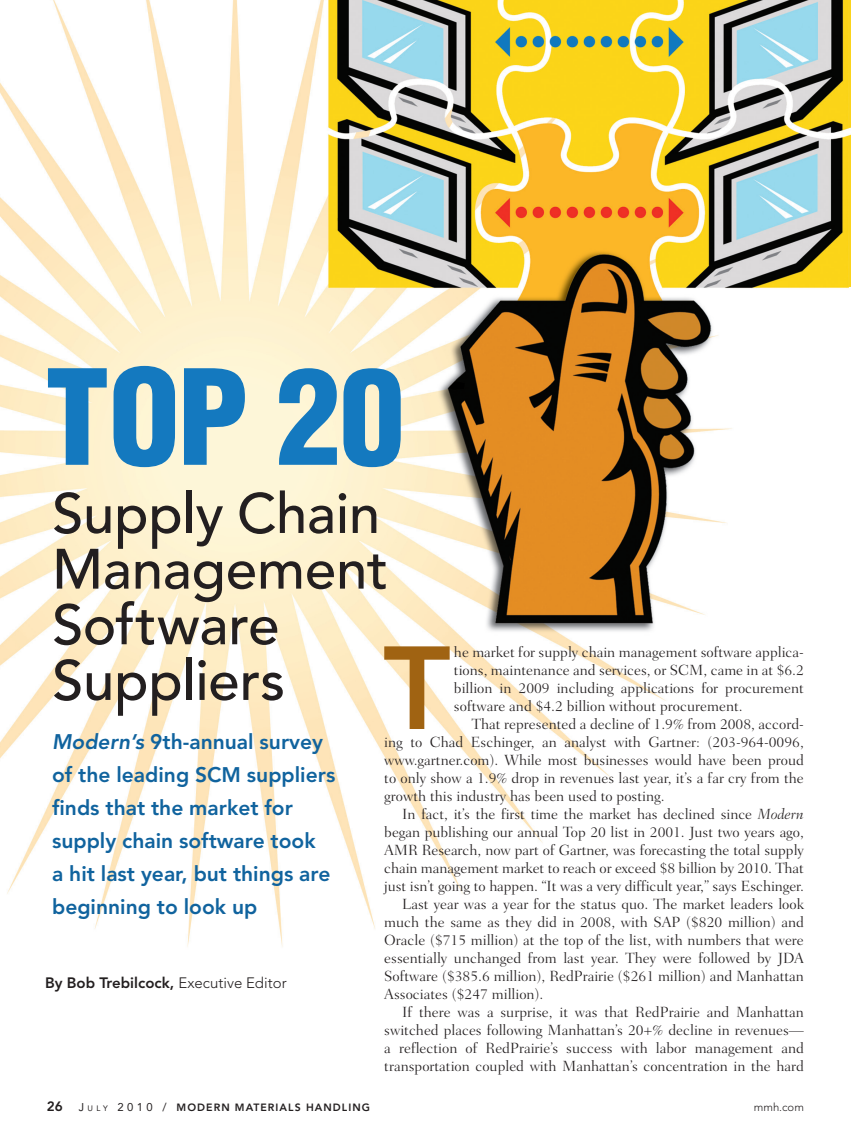
<style>
.page{position:relative;width:851px;height:1134px;background:#fff}
.page>*{position:absolute;margin:0;border:0;box-sizing:border-box;transform-origin:0 0}
.Head_Feature{font:900 condensed 128.7px "Helvetica";color:#1479bf}
.Text_No_Indent_wDrop{font:800 116.7px "Avenir";color:#a06312}
.Head_Feature-2{font:500 56.25px/55.7px "Avenir";letter-spacing:-.005em;color:#231f20}
.Deck_Feature{font:800 21px/33px "Avenir";color:#10639e}
.Text_Feature{font:300 15px/18px "Fairfield LT Std";color:#231f20;text-align:justify}
.Text_No_Indent_wDrop-2{font:300 15px/18px "Fairfield LT Std";color:#231f20;text-align:justify}
.Byline_Feature{font:800 15px "Avenir";color:#231f20}
.t1{font:300 11.25px "Avenir";color:#231f20}
.t2{font:800 10.5px "Avenir";letter-spacing:.1em;color:#231f20}
.s1{font-style:italic}
.s2{font-weight:300}
.s3{font-size:13.5px}
.s4{font-weight:400;font-size:11.25px}
.s5{font-weight:400;font-size:7.8px}
</style>
<div class="page">
<img style="left:0;top:0;width:850px;height:947px">
<p class="Head_Feature" style="left:45px;top:336px;width:360px">TOP 20</p>
<p class="Head_Feature-2" style="left:52px;top:487px;width:337px">Supply Chain<br>Management<br>Software<br>Suppliers</p>
<p class="Text_No_Indent_wDrop" style="left:383px;top:619px;width:68px">T</p>
<p class="Text_No_Indent_wDrop-2" style="left:454px;top:643px;width:351px">he market for supply chain management software applica&shy;tions, maintenance and services, or SCM, came in at $6.2 billion in 2009 including applications for procurement software and $4.2 billion without procurement.</p>
<p class="Text_Feature" style="left:384px;top:715px;width:421px;text-indent:88px">That represented a decline of 1.9% from 2008, accord&shy;ing to Chad Eschinger, an analyst with Gartner: (203-964-0096, www.gartner.com). While most businesses would have been proud to only show a 1.9% drop in revenues last year, it’s a far cry from the growth this industry has been used to posting.</p>
<p class="Text_Feature" style="left:384px;top:805px;width:421px;text-indent:18px">In fact, it’s the first time the market has declined since <span class="s1">Modern </span>began publishing our annual Top 20 list in 2001. Just two years ago, AMR Research, now part of Gartner, was forecasting the total supply chain management market to reach or exceed $8 billion by 2010. That just isn’t going to happen. “It was a very difficult year,” says Eschinger.</p>
<p class="Text_Feature" style="left:384px;top:895px;width:421px;text-indent:18px">Last year was a year for the status quo. The market leaders look much the same as they did in 2008, with SAP ($820 million) and Oracle ($715 million) at the top of the list, with numbers that were essentially unchanged from last year. They were followed by JDA Software ($385.6 million), RedPrairie ($261 million) and Manhattan Associates ($247 million).</p>
<p class="Text_Feature" style="left:384px;top:1003px;width:421px;text-indent:18px">If there was a surprise, it was that RedPrairie and Manhattan switched places following Manhattan’s 20+% decline in revenues— a reflection of RedPrairie’s success with labor management and transportation coupled with Manhattan’s concentration in the hard</p>
<p class="Deck_Feature" style="left:52px;top:725px;width:285px"><span class="s1">Modern’s</span> 9th-annual survey of the leading SCM suppliers finds that the market for supply chain software took<br>a hit last year, but things are beginning to look up</p>
<p class="Byline_Feature" style="left:45px;top:974px;width:243px">By Bob Trebilcock, <span class="s2">Executive Editor</span></p>
<p class="t2" style="left:47px;top:1101px;width:325px"><span class="s3">26</span> <span class="s4">J</span> <span class="s5">u l y</span> <span class="s4">2 0 1 0 /</span> MODERN MATERIALS HANDLING</p>
<p class="t1" style="left:753px;top:1101px;width:52px">mmh.com</p>
</div>
